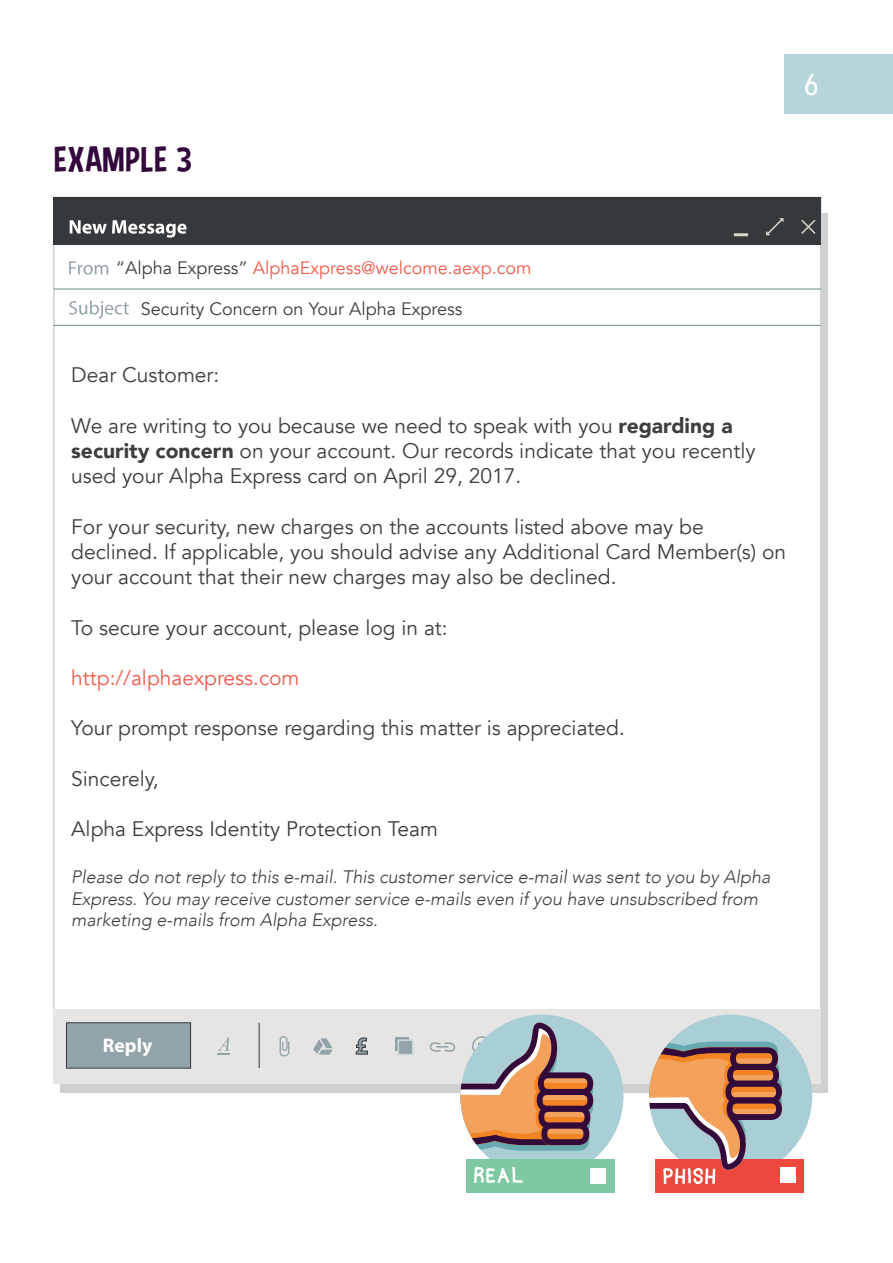
<style>
.page{position:relative;width:893px;height:1263px;background:#fff}
.page>*{position:absolute;margin:0;border:0;box-sizing:border-box;transform-origin:0 0}
.t1{font:36px "Curse Casual";letter-spacing:.02em;color:#33083c}
.t2{font:500 30px "Avenir Next Condensed";color:#fff}
.t3{font:21px/25.2px "Avenir";color:#3e3e3f}
.t4{font:21px "Avenir";color:#f15b4e}
.t5{font:700 19.65px "Myriad Pro";color:#fff}
.t6{font:italic 300 18px/21.6px "Avenir";color:#3e3e3f}
.t7{font:18px "Avenir";color:#f15b4e}
.t8{font:18px "Avenir";color:#3e3e3f}
.s1{color:#3e3e3f}
.s2{font-weight:900}
</style>
<div class="page">
<div style="left:53px;top:197px;width:768px;height:881px;background:#fff;border:2px solid #cfd1d0"></div>
<div style="left:54px;top:197px;width:767px;height:48px;background:#36393c"></div>
<hr style="left:54px;top:325px;width:767px;height:1px;background:#6b898f">
<hr style="left:54px;top:289px;width:767px;height:1px;background:#6b898f">
<div style="left:54px;top:1010px;width:767px;height:74px;background:#e7e5e3"></div>
<div style="left:66px;top:1023px;width:125px;height:45px;background:#92a4a9"></div>
<hr style="left:259px;top:1023px;width:1px;height:45px;background:#2a3e44">
<svg style="left:395px;top:1037px;width:14px;height:14px"></svg>
<div style="left:398px;top:1039px;width:16px;height:16px;background:#92a4a9;border:2px solid #cfd7d6"></div>
<svg style="left:356px;top:1038px;width:12px;height:16px"></svg>
<svg style="left:280px;top:1036px;width:9px;height:20px"></svg>
<svg style="left:313px;top:1038px;width:19px;height:17px"></svg>
<svg style="left:217px;top:1037px;width:13px;height:18px"></svg>
<svg style="left:70px;top:220px;width:117px;height:18px"></svg>
<svg style="left:69px;top:261px;width:39px;height:14px"></svg>
<svg style="left:69px;top:301px;width:60px;height:17px"></svg>
<hr style="left:734px;top:233px;width:14px;height:3px;background:#d9d7c9">
<svg style="left:801px;top:220px;width:14px;height:14px"></svg>
<svg style="left:766px;top:218px;width:17px;height:17px"></svg>
<div style="left:784px;top:54px;width:109px;height:60px;background:#b4d6da"></div>
<div style="left:460px;top:1015px;width:163px;height:163px;background:#a9ced5;border-radius:50%"></div>
<div style="left:466px;top:1159px;width:149px;height:33px;background:#7ec8a2"></div>
<svg style="left:430px;top:1021px;width:163px;height:130px"></svg>
<div style="left:649px;top:1015px;width:163px;height:163px;background:#a9ced5;border-radius:50%"></div>
<div style="left:655px;top:1159px;width:149px;height:33px;background:#ec483d"></div>
<svg style="left:474px;top:1167px;width:48px;height:16px"></svg>
<div style="left:590px;top:1168px;width:16px;height:16px;background:#fff"></div>
<svg style="left:649px;top:1036px;width:133px;height:148px"></svg>
<div style="left:780px;top:1167px;width:16px;height:16px;background:#fff"></div>
<h1 class="t1" style="left:54px;top:138px;width:140px">EXAMPLE 3</h1>
<h2 class="t2" style="left:804px;top:67px;width:16px">6</h2>
<p class="t7" style="left:116px;top:257px;width:417px"><span class="s1">“Alpha Express”</span> AlphaExpress@welcome.aexp.com</p>
<p class="t8" style="left:141px;top:298px;width:323px">Security Concern on Your Alpha Express</p>
<p class="t3" style="left:71px;top:363px;width:150px">Dear Customer:</p>
<p class="t3" style="left:71px;top:413px;width:686px">We are writing to you because we need to speak with you <span class="s2">regarding a security concern</span> on your account. Our records indicate that you recently used your Alpha Express card on April 29, 2017.</p>
<p class="t3" style="left:71px;top:514px;width:717px">For your security, new charges on the accounts listed above may be declined. If applicable, you should advise any Additional Card Member(s) on your account that their new charges may also be declined.</p>
<p class="t3" style="left:71px;top:615px;width:378px">To secure your account, please log in at:</p>
<p class="t4" style="left:71px;top:665px;width:230px">http://alphaexpress.com</p>
<p class="t3" style="left:71px;top:716px;width:555px">Your prompt response regarding this matter is appreciated.</p>
<p class="t3" style="left:71px;top:766px;width:89px">Sincerely,</p>
<p class="t3" style="left:71px;top:817px;width:368px">Alpha Express Identity Protection Team</p>
<p class="t6" style="left:71px;top:866px;width:701px">Please do not reply to this e-mail. This customer service e-mail was sent to you by Alpha<br>Express. You may receive customer service e-mails even if you have unsubscribed from marketing e-mails from Alpha Express.</p>
<p class="t5" style="left:103px;top:1032px;width:51px">Reply</p>
</div>
